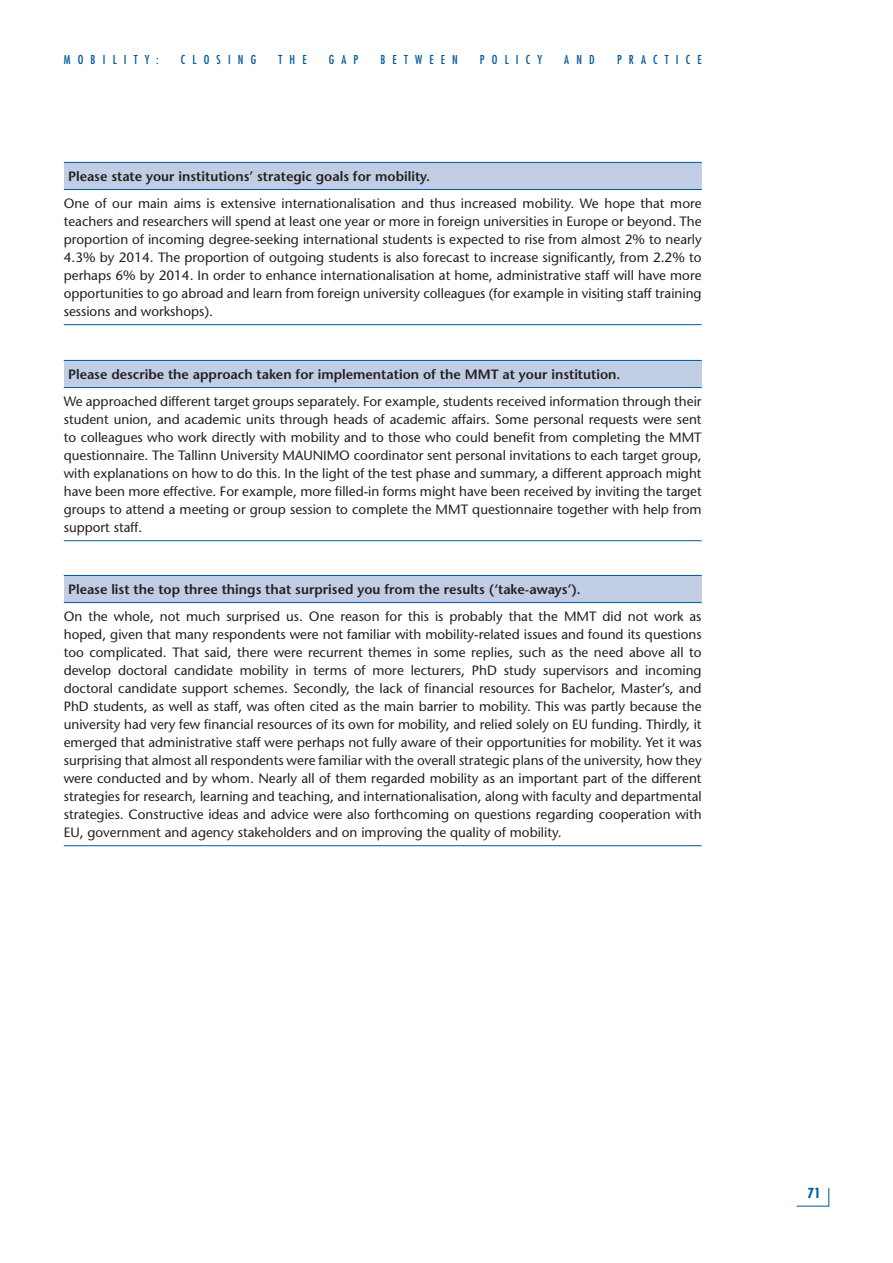
<style>
.page{position:relative;width:893px;height:1263px;background:#fff}
.page>*{position:absolute;margin:0;border:0;box-sizing:border-box;transform-origin:0 0}
.t1{font:13.5px/18px "Stone Sans";color:#231f20;text-align:justify}
.t2{font:600 13.5px "Stone Sans";color:#231f20}
.t3{font:700 condensed 13.5px "Futura Std";color:#00599b}
.t4{font:condensed 12px "Futura Std";letter-spacing:.6em;color:#00599b}
</style>
<div class="page">
<svg style="left:796px;top:1188px;width:34px;height:19px"></svg>
<div style="left:64px;top:162px;width:638px;height:28px;background:#c1cde5"></div>
<hr style="left:64px;top:162px;width:638px;height:1px;background:#00599b">
<hr style="left:64px;top:189px;width:638px;height:1px;background:#00599b">
<hr style="left:64px;top:324px;width:638px;height:1px;background:#00599b">
<div style="left:64px;top:360px;width:638px;height:28px;background:#c1cde5"></div>
<hr style="left:64px;top:360px;width:638px;height:1px;background:#00599b">
<hr style="left:64px;top:387px;width:638px;height:1px;background:#00599b">
<hr style="left:64px;top:540px;width:638px;height:1px;background:#00599b">
<div style="left:64px;top:575px;width:638px;height:27px;background:#c1cde5"></div>
<hr style="left:64px;top:575px;width:638px;height:1px;background:#00599b">
<hr style="left:64px;top:602px;width:638px;height:1px;background:#00599b">
<hr style="left:64px;top:845px;width:638px;height:1px;background:#00599b">
<p class="t4" style="left:64px;top:52px;width:96px">MOBILITY:</p>
<p class="t4" style="left:181px;top:52px;width:77px">CLOSING</p>
<p class="t4" style="left:278px;top:52px;width:30px">THE</p>
<p class="t4" style="left:329px;top:52px;width:31px">GAP</p>
<p class="t4" style="left:380px;top:52px;width:79px">BETWEEN</p>
<p class="t4" style="left:480px;top:52px;width:64px">POLICY</p>
<p class="t4" style="left:564px;top:52px;width:32px">AND</p>
<p class="t4" style="left:617px;top:52px;width:86px">PRACTICE</p>
<p class="t2" style="left:68px;top:168px;width:364px">Please state your institutions’ strategic goals for mobility.</p>
<p class="t1" style="left:64px;top:194px;width:639px">One of our main aims is extensive internationalisation and thus increased mobility. We hope that more teachers and researchers will spend at least one year or more in foreign universities in Europe or beyond. The proportion of incoming degree-seeking international students is expected to rise from almost 2% to nearly 4.3% by 2014. The proportion of outgoing students is also forecast to increase significantly, from 2.2% to perhaps 6% by 2014. In order to enhance internationalisation at home, administrative staff will have more opportunities to go abroad and learn from foreign university colleagues (for example in visiting staff training sessions and workshops).</p>
<p class="t2" style="left:68px;top:366px;width:554px">Please describe the approach taken for implementation of the MMT at your institution.</p>
<p class="t1" style="left:64px;top:392px;width:639px">We approached different target groups separately. For example, students received information through their student union, and academic units through heads of academic affairs. Some personal requests were sent to colleagues who work directly with mobility and to those who could benefit from completing the MMT questionnaire. The Tallinn University MAUNIMO coordinator sent personal invitations to each target group, with explanations on how to do this. In the light of the test phase and summary, a different approach might have been more effective. For example, more filled-in forms might have been received by inviting the target groups to attend a meeting or group session to complete the MMT questionnaire together with help from support staff.</p>
<p class="t2" style="left:68px;top:581px;width:514px">Please list the top three things that surprised you from the results (‘take-aways’).</p>
<p class="t1" style="left:64px;top:607px;width:639px">On the whole, not much surprised us. One reason for this is probably that the MMT did not work as hoped, given that many respondents were not familiar with mobility-related issues and found its questions too complicated. That said, there were recurrent themes in some replies, such as the need above all to develop doctoral candidate mobility in terms of more lecturers, PhD study supervisors and incoming doctoral candidate support schemes. Secondly, the lack of financial resources for Bachelor, Master’s, and PhD students, as well as staff, was often cited as the main barrier to mobility. This was partly because the university had very few financial resources of its own for mobility, and relied solely on EU funding. Thirdly, it emerged that administrative staff were perhaps not fully aware of their opportunities for mobility. Yet it was surprising that almost all respondents were familiar with the overall strategic plans of the university, how they were conducted and by whom. Nearly all of them regarded mobility as an important part of the different strategies for research, learning and teaching, and internationalisation, along with faculty and departmental strategies. Constructive ideas and advice were also forthcoming on questions regarding cooperation with EU, government and agency stakeholders and on improving the quality of mobility.</p>
<p class="t3" style="left:807px;top:1185px;width:15px">71</p>
</div>
